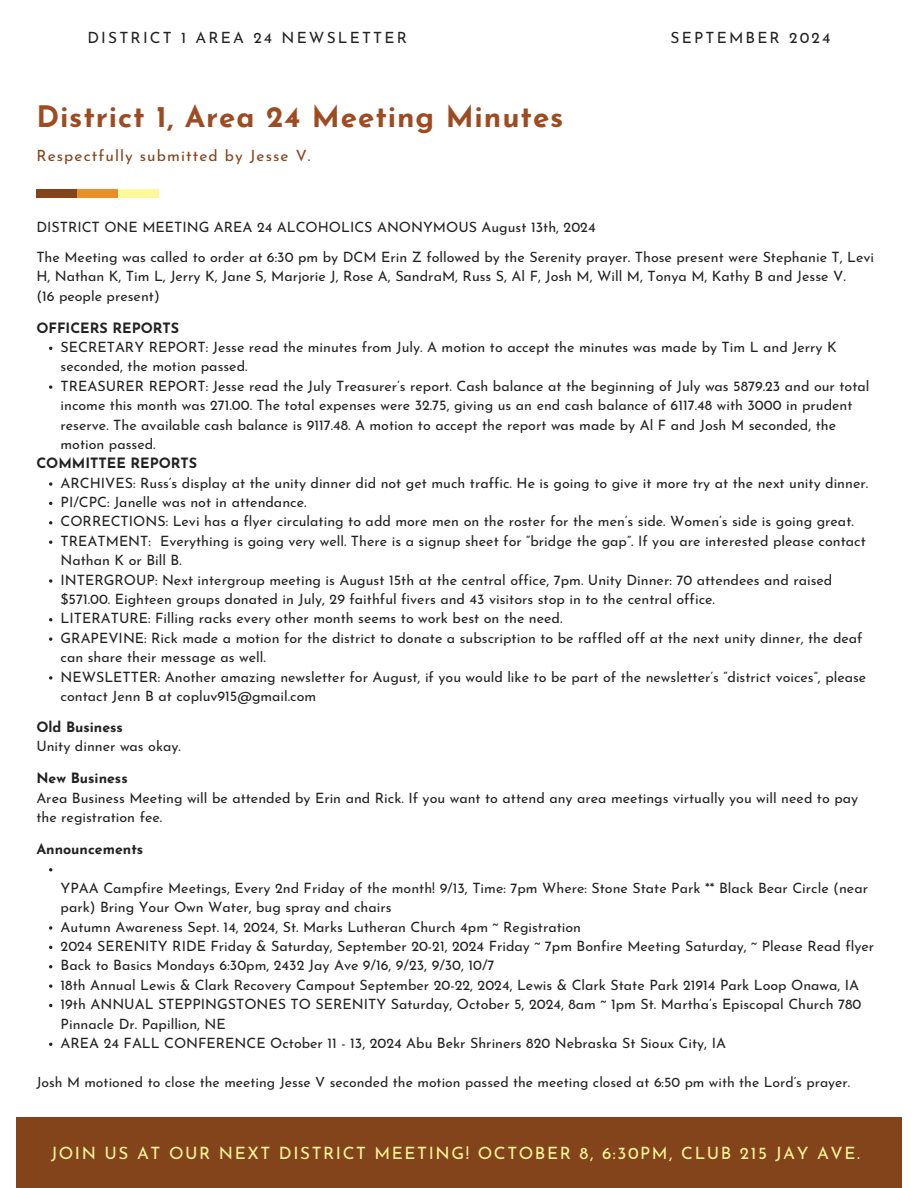
<style>
.page{position:relative;width:918px;height:1188px;background:#fff}
.page>*{position:absolute;margin:0;border:0;box-sizing:border-box;transform-origin:0 0}
.t1{font:700 29.55px "Josefin Sans";letter-spacing:.03em;color:#9d4c22}
.t2{font:16.95px "Josefin Sans";letter-spacing:.095em;color:#fff99d}
.t3{font:15.45px "Josefin Sans";letter-spacing:.14em;color:#222}
.t4{font:15.45px "Josefin Sans";letter-spacing:.07em;color:#84441b}
.t5{font:14.25px/19.4px "Josefin Sans";color:#222}
.t6{font:700 14.25px "Josefin Sans";color:#222}
.t7{font:13.95px "Josefin Sans";color:#222}
</style>
<div class="page">
<div style="left:16px;top:1117px;width:886px;height:71px;background:#84441b"></div>
<svg style="left:49px;top:385px;width:3px;height:4px"></svg>
<svg style="left:49px;top:482px;width:3px;height:4px"></svg>
<svg style="left:49px;top:579px;width:3px;height:4px"></svg>
<svg style="left:49px;top:637px;width:3px;height:4px"></svg>
<svg style="left:49px;top:676px;width:3px;height:4px"></svg>
<svg style="left:49px;top:926px;width:3px;height:4px"></svg>
<svg style="left:49px;top:984px;width:3px;height:4px"></svg>
<div style="left:36px;top:190px;width:41px;height:8px;background:#84441b"></div>
<div style="left:78px;top:190px;width:40px;height:8px;background:#e98f27"></div>
<div style="left:119px;top:190px;width:40px;height:8px;background:#fff99d"></div>
<h2 class="t3" style="left:87px;top:31px;width:321px">DISTRICT 1 AREA 24 NEWSLETTER</h2>
<h2 class="t3" style="left:671px;top:31px;width:161px">SEPTEMBER 2024</h2>
<p class="t1" style="left:36px;top:105px;width:529px">District 1, Area 24 Meeting Minutes</p>
<h2 class="t4" style="left:36px;top:150px;width:276px">Respectfully submitted by Jesse V.</h2>
<h3 class="t5" style="left:36px;top:218px;width:561px">DISTRICT ONE MEETING AREA 24 ALCOHOLICS ANONYMOUS August 13th, 2024</h3>
<p class="t5" style="left:36px;top:249px;width:839px">The Meeting was called to order at 6:30 pm by DCM Erin Z followed by the Serenity prayer. Those present were Stephanie T, Levi<br>H, Nathan K, Tim L, Jerry K, Jane S, Marjorie J, Rose A, SandraM, Russ S, Al F, Josh M, Will M, Tonya M, Kathy B and Jesse V.</p>
<p class="t5" style="left:36px;top:287px;width:125px">(16 people present)</p>
<p class="t6" style="left:36px;top:322px;width:144px">OFFICERS REPORTS</p>
<h4 class="t5" style="left:61px;top:339px;width:778px">SECRETARY REPORT: Jesse read the minutes from July. A motion to accept the minutes was made by Tim L and Jerry K seconded, the motion passed.</h4>
<p class="t5" style="left:61px;top:378px;width:810px">TREASURER REPORT: Jesse read the July Treasurer’s report. Cash balance at the beginning of July was 5879.23 and our total income this month was 271.00. The total expenses were 32.75, giving us an end cash balance of 6117.48 with 3000 in prudent reserve. The available cash balance is 9117.48. A motion to accept the report was made by Al F and Josh M seconded, the motion passed.</p>
<p class="t6" style="left:36px;top:458px;width:162px">COMMITTEE REPORTS</p>
<p class="t5" style="left:61px;top:474px;width:809px">ARCHIVES: Russ’s display at the unity dinner did not get much traffic. He is going to give it more try at the next unity dinner.</p>
<p class="t5" style="left:61px;top:494px;width:247px">PI/CPC: Janelle was not in attendance.</p>
<p class="t5" style="left:61px;top:513px;width:795px">CORRECTIONS: Levi has a flyer circulating to add more men on the roster for the men’s side. Women’s side is going great.</p>
<p class="t5" style="left:61px;top:533px;width:807px">TREATMENT: Everything is going very well. There is a signup sheet for “bridge the gap”. If you are interested please contact<br>Nathan K or Bill B.</p>
<p class="t5" style="left:61px;top:571px;width:773px">INTERGROUP: Next intergroup meeting is August 15th at the central office, 7pm. Unity Dinner: 70 attendees and raised $571.00. Eighteen groups donated in July, 29 faithful fivers and 43 visitors stop in to the central office.</p>
<p class="t5" style="left:61px;top:610px;width:503px">LITERATURE: Filling racks every other month seems to work best on the need.</p>
<p class="t5" style="left:61px;top:630px;width:804px">GRAPEVINE: Rick made a motion for the district to donate a subscription to be raffled off at the next unity dinner, the deaf can share their message as well.</p>
<p class="t5" style="left:61px;top:668px;width:807px">NEWSLETTER: Another amazing newsletter for August, if you would like to be part of the newsletter’s “district voices”, please contact Jenn B at copluv915@gmail.com</p>
<p class="t6" style="left:36px;top:721px;width:88px">Old Business</p>
<p class="t5" style="left:36px;top:738px;width:146px">Unity dinner was okay.</p>
<p class="t6" style="left:36px;top:773px;width:93px">New Business</p>
<p class="t5" style="left:36px;top:789px;width:823px">Area Business Meeting will be attended by Erin and Rick. If you want to attend any area meetings virtually you will need to pay the registration fee.</p>
<p class="t6" style="left:36px;top:843px;width:109px">Announcements</p>
<h5 class="t5" style="left:61px;top:880px;width:809px">YPAA Campfire Meetings, Every 2nd Friday of the month! 9/13, Time: 7pm Where: Stone State Park ** Black Bear Circle (near park) Bring Your Own Water, bug spray and chairs</h5>
<p class="t5" style="left:61px;top:918px;width:522px">Autumn Awareness Sept. 14, 2024, St. Marks Lutheran Church 4pm ~ Registration</p>
<p class="t5" style="left:61px;top:938px;width:815px">2024 SERENITY RIDE Friday &amp; Saturday, September 20-21, 2024 Friday ~ 7pm Bonfire Meeting Saturday, ~ Please Read flyer</p>
<p class="t5" style="left:61px;top:957px;width:436px">Back to Basics Mondays 6:30pm, 2432 Jay Ave 9/16, 9/23, 9/30, 10/7</p>
<p class="t5" style="left:61px;top:977px;width:800px">18th Annual Lewis &amp; Clark Recovery Campout September 20-22, 2024, Lewis &amp; Clark State Park 21914 Park Loop Onawa, IA</p>
<p class="t5" style="left:61px;top:996px;width:802px">19th ANNUAL STEPPINGSTONES TO SERENITY Saturday, October 5, 2024, 8am ~ 1pm St. Martha’s Episcopal Church 780<br>Pinnacle Dr. Papillion, NE</p>
<p class="t5" style="left:61px;top:1035px;width:667px">AREA 24 FALL CONFERENCE October 11 - 13, 2024 Abu Bekr Shriners 820 Nebraska St Sioux City, IA</p>
<p class="t7" style="left:36px;top:1076px;width:815px">Josh M motioned to close the meeting Jesse V seconded the motion passed the meeting closed at 6:50 pm with the Lord’s prayer.</p>
<h1 class="t2" style="left:51px;top:1147px;width:810px">JOIN US AT OUR NEXT DISTRICT MEETING! OCTOBER 8, 6:30PM, CLUB 215 JAY AVE.</h1>
</div>
